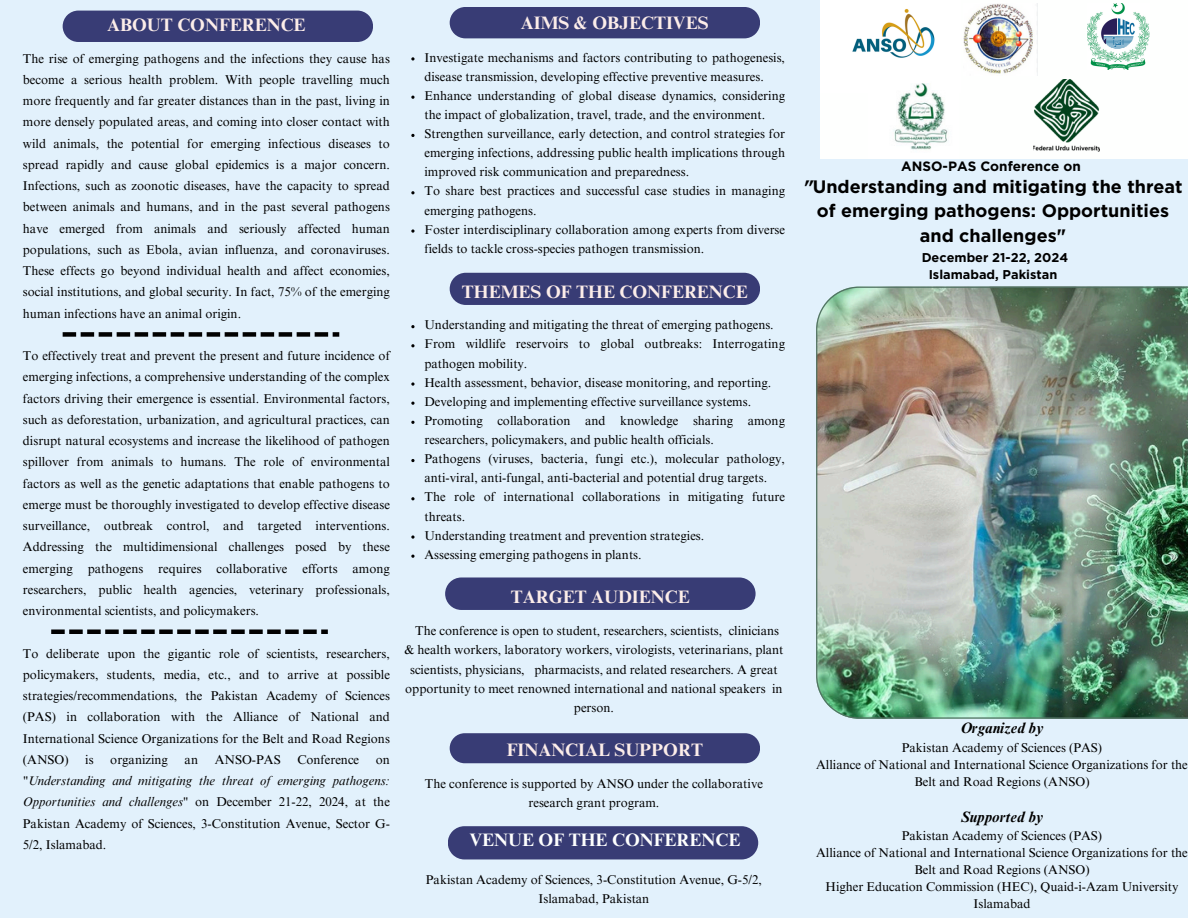
<style>
.page{position:relative;width:1188px;height:918px;background:#e2f1fc}
.page>*{position:absolute;margin:0;border:0;box-sizing:border-box;transform-origin:0 0}
.t1{font:700 18px/24.5px "Gotham";color:#000;text-align:center}
.t2{font:700 18px "Times NRMT Pro";color:#fcede9}
.t3{font:700 18px "Times NRMT Pro";color:#fefffe}
.t4{font:italic 700 15px "Times NRMT Pro";color:#000}
.t5{font:700 13.5px "Gotham";color:#000}
.t6{font:12.75px/21.3px "Times NRMT Pro";color:#000}
.t7{font:700 12.75px/17px "Gotham";color:#000;text-align:center}
.s1{font-style:italic}
</style>
<div class="page">
<img style="left:816px;top:287px;width:372px;height:432px">
<div style="left:821px;top:0;width:367px;height:159px;background:#fefffe"></div>
<svg style="left:411px;top:57px;width:4px;height:4px"></svg>
<svg style="left:411px;top:96px;width:4px;height:3px"></svg>
<svg style="left:411px;top:134px;width:4px;height:3px"></svg>
<svg style="left:411px;top:191px;width:4px;height:3px"></svg>
<svg style="left:411px;top:229px;width:4px;height:4px"></svg>
<svg style="left:411px;top:325px;width:4px;height:3px"></svg>
<svg style="left:411px;top:344px;width:4px;height:3px"></svg>
<svg style="left:411px;top:382px;width:4px;height:4px"></svg>
<svg style="left:411px;top:402px;width:4px;height:3px"></svg>
<svg style="left:411px;top:421px;width:4px;height:3px"></svg>
<svg style="left:411px;top:459px;width:4px;height:3px"></svg>
<svg style="left:411px;top:497px;width:4px;height:3px"></svg>
<svg style="left:411px;top:535px;width:4px;height:4px"></svg>
<svg style="left:411px;top:555px;width:4px;height:3px"></svg>
<div style="left:450px;top:273px;width:310px;height:32px;background:#383c75;border-radius:16px"></div>
<div style="left:450px;top:7px;width:310px;height:31px;background:#383c75"></div>
<div style="left:448px;top:826px;width:310px;height:33px;background:#383c75"></div>
<div style="left:445px;top:577px;width:311px;height:33px;background:#383c75;border-radius:16px"></div>
<div style="left:450px;top:733px;width:310px;height:30px;background:#383c75;border-radius:15px"></div>
<div style="left:63px;top:11px;width:310px;height:31px;background:#383c75"></div>
<svg style="left:63px;top:332px;width:276px;height:5px"></svg>
<svg style="left:51px;top:630px;width:277px;height:4px"></svg>
<img style="left:1033px;top:79px;width:66px;height:72px">
<img style="left:852px;top:9px;width:83px;height:49px">
<img style="left:963px;top:3px;width:75px;height:72px">
<img style="left:1088px;top:3px;width:62px;height:66px">
<img style="left:894px;top:83px;width:54px;height:67px">
<h2 class="t2" style="left:107px;top:18px;width:200px">ABOUT CONFERENCE</h2>
<p class="t6" style="left:23px;top:49px;width:369px;text-align:justify">The rise of emerging pathogens and the infections they cause has become a serious health problem. With people travelling much more frequently and far greater distances than in the past, living in more densely populated areas, and coming into closer contact with wild animals, the potential for emerging infectious diseases to spread rapidly and cause global epidemics is a major concern.<br>Infections, such as zoonotic diseases, have the capacity to spread between animals and humans, and in the past several pathogens have emerged from animals and seriously affected human populations, such as Ebola, avian influenza, and coronaviruses.<br>These effects go beyond individual health and affect economies, social institutions, and global security. In fact, 75% of the emerging human infections have an animal origin.</p>
<p class="t6" style="left:23px;top:347px;width:369px;text-align:justify">To effectively treat and prevent the present and future incidence of emerging infections, a comprehensive understanding of the complex factors driving their emergence is essential. Environmental factors, such as deforestation, urbanization, and agricultural practices, can disrupt natural ecosystems and increase the likelihood of pathogen spillover from animals to humans. The role of environmental factors as well as the genetic adaptations that enable pathogens to emerge must be thoroughly investigated to develop effective disease surveillance, outbreak control, and targeted interventions.<br>Addressing the multidimensional challenges posed by these emerging pathogens requires collaborative efforts among researchers, public health agencies, veterinary professionals, environmental scientists, and policymakers.</p>
<p class="t6" style="left:23px;top:644px;width:369px;text-align:justify">To deliberate upon the gigantic role of scientists, researchers, policymakers, students, media, etc., and to arrive at possible strategies/recommendations, the Pakistan Academy of Sciences (PAS) in collaboration with the Alliance of National and International Science Organizations for the Belt and Road Regions (ANSO)</p>
<p class="t6" style="left:85px;top:750px;width:10px">is</p>
<p class="t6" style="left:110px;top:750px;width:59px">organizing</p>
<p class="t6" style="left:185px;top:750px;width:15px">an</p>
<p class="t6" style="left:215px;top:750px;width:68px">ANSO-PAS</p>
<p class="t6" style="left:297px;top:750px;width:63px">Conference</p>
<p class="t6" style="left:23px;top:750px;width:369px;text-align:justify;text-indent:353px">on <span class="s1">"Understanding and mitigating the threat of emerging pathogens:<br>Opportunities and challenges"</span> on December 21-22, 2024, at the Pakistan Academy of Sciences, 3-Constitution Avenue, Sector G-5/2, Islamabad.</p>
<p class="t2" style="left:521px;top:16px;width:189px">AIMS &amp; OBJECTIVES</p>
<p class="t6" style="left:425px;top:49px;width:362px;line-height:19.2px">Investigate mechanisms and factors contributing to pathogenesis, disease transmission, developing effective preventive measures.</p>
<p class="t6" style="left:425px;top:87px;width:362px;line-height:19.2px">Enhance understanding of global disease dynamics, considering the impact of globalization, travel, trade, and the environment.</p>
<p class="t6" style="left:425px;top:126px;width:362px;line-height:19px;text-align:justify">Strengthen surveillance, early detection, and control strategies for emerging infections, addressing public health implications through improved risk communication and preparedness.</p>
<h1 class="t6" style="left:425px;top:183px;width:362px;line-height:19px">To share best practices and successful case studies in managing emerging pathogens.</h1>
<p class="t6" style="left:425px;top:221px;width:362px;line-height:19px">Foster interdisciplinary collaboration among experts from diverse fields to tackle cross-species pathogen transmission.</p>
<p class="t2" style="left:462px;top:285px;width:287px">THEMES OF THE CONFERENCE</p>
<p class="t6" style="left:425px;top:316px;width:351px">Understanding and mitigating the threat of emerging pathogens.</p>
<p class="t6" style="left:425px;top:336px;width:362px;line-height:19px">From wildlife reservoirs to global outbreaks: Interrogating pathogen mobility.</p>
<p class="t6" style="left:425px;top:373px;width:348px">Health assessment, behavior, disease monitoring, and reporting.</p>
<p class="t6" style="left:425px;top:392px;width:328px">Developing and implementing effective surveillance systems.</p>
<p class="t6" style="left:425px;top:413px;width:362px;line-height:19px">Promoting collaboration and knowledge sharing among researchers, policymakers, and public health officials.</p>
<p class="t6" style="left:425px;top:451px;width:362px;line-height:19.2px">Pathogens (viruses, bacteria, fungi etc.), molecular pathology, anti-viral, anti-fungal, anti-bacterial and potential drug targets.</p>
<p class="t6" style="left:425px;top:489px;width:362px;line-height:19px">The role of international collaborations in mitigating future threats.</p>
<p class="t6" style="left:425px;top:526px;width:281px">Understanding treatment and prevention strategies.</p>
<p class="t6" style="left:425px;top:545px;width:219px">Assessing emerging pathogens in plants.</p>
<p class="t2" style="left:511px;top:590px;width:180px">TARGET AUDIENCE</p>
<p class="t6" style="left:404px;top:623px;width:381px;line-height:19px;text-align:center">The conference is open to student, researchers, scientists, clinicians<br>&amp; health workers, laboratory workers, virologists, veterinarians, plant scientists, physicians, pharmacists, and related researchers. A great opportunity to meet renowned international and national speakers in person.</p>
<p class="t2" style="left:507px;top:743px;width:198px">FINANCIAL SUPPORT</p>
<p class="t6" style="left:425px;top:776px;width:340px;line-height:19px;text-align:center">The conference is supported by ANSO under the collaborative research grant program.</p>
<p class="t3" style="left:469px;top:833px;width:273px">VENUE OF THE CONFERENCE</p>
<p class="t6" style="left:426px;top:872px;width:338px;line-height:19.2px;text-align:center">Pakistan Academy of Sciences, 3-Constitution Avenue, G-5/2,<br>Islamabad, Pakistan</p>
<p class="t5" style="left:901px;top:158px;width:181px">ANSO-PAS Conference on</p>
<p class="t1" style="left:803px;top:174px;width:381px"><span class="s1">"</span>Understanding and mitigating the threat of emerging pathogens: Opportunities and challenges"</p>
<p class="t7" style="left:922px;top:249px;width:148px">December 21-22, 2024<br>Islamabad, Pakistan</p>
<p class="t4" style="left:960px;top:723px;width:85px">Organized by</p>
<p class="t6" style="left:902px;top:738px;width:202px">Pakistan Academy of Sciences (PAS)</p>
<p class="t6" style="left:816px;top:757px;width:373px;line-height:17px;text-align:center">Alliance of National and International Science Organizations for the<br>Belt and Road Regions (ANSO)</p>
<p class="t4" style="left:961px;top:811px;width:84px">Supported by</p>
<p class="t6" style="left:902px;top:826px;width:202px">Pakistan Academy of Sciences (PAS)</p>
<p class="t6" style="left:816px;top:845px;width:373px;line-height:17px;text-align:center">Alliance of National and International Science Organizations for the<br>Belt and Road Regions (ANSO)</p>
<p class="t6" style="left:826px;top:879px;width:355px;line-height:17px;text-align:center">Higher Education Commission (HEC), Quaid-i-Azam University<br>Islamabad</p>
</div>
